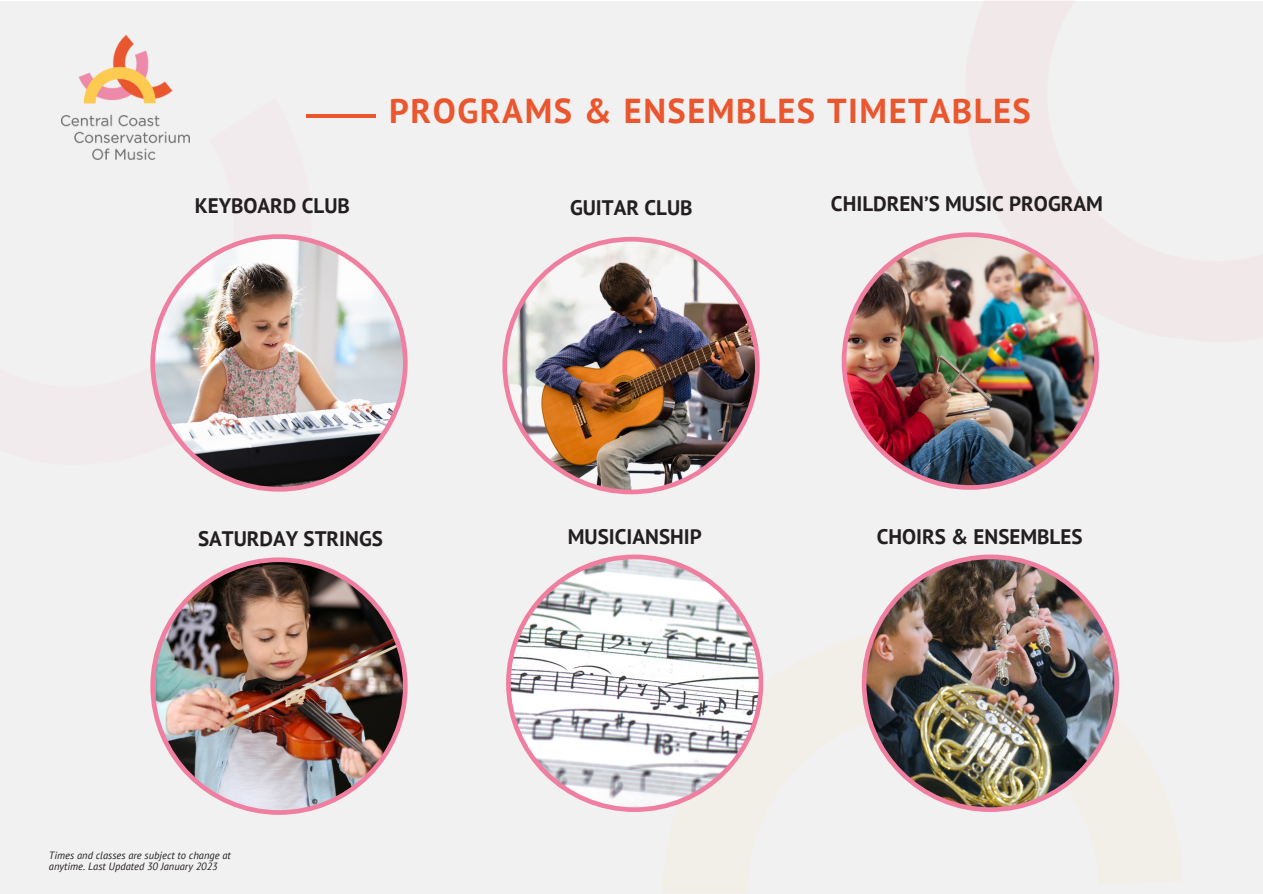
<style>
.page{position:relative;width:1263px;height:894px;background:#fff}
.page>*{position:absolute;margin:0;border:0;box-sizing:border-box;transform-origin:0 0}
.t1{font:700 34.5px "PT Sans";letter-spacing:.045em;color:#ea562d}
.t2{font:700 21px "PT Sans";color:#231f20}
.t3{font:italic 10.5px/11.4px "PT Sans";color:#231f20}
</style>
<div class="page">
<div style="left:0;top:1px;width:1263px;height:892px;background:#f2f1f2"></div>
<img style="left:61px;top:35px;width:293px;height:457px">
<hr style="left:306px;top:114px;width:70px;height:3px;background:#ea562b">
<img style="left:150px;top:557px;width:258px;height:257px">
<img style="left:502px;top:237px;width:258px;height:257px">
<img style="left:842px;top:232px;width:257px;height:257px">
<img style="left:150px;top:234px;width:258px;height:257px">
<img style="left:862px;top:554px;width:257px;height:257px">
<img style="left:506px;top:554px;width:257px;height:257px">
<h1 class="t1" style="left:389px;top:88px;width:643px">PROGRAMS &amp; ENSEMBLES TIMETABLES</h1>
<p class="t2" style="left:195px;top:191px;width:157px">KEYBOARD CLUB</p>
<h2 class="t2" style="left:570px;top:194px;width:124px">GUITAR CLUB</h2>
<h2 class="t2" style="left:831px;top:189px;width:273px">CHILDREN’S MUSIC PROGRAM</h2>
<h2 class="t2" style="left:198px;top:524px;width:186px">SATURDAY STRINGS</h2>
<h2 class="t3" style="left:49px;top:848px;width:183px">Times and classes are subject to change at anytime. Last Updated 30 January 2023</h2>
<h2 class="t2" style="left:568px;top:522px;width:136px">MUSICIANSHIP</h2>
<h2 class="t2" style="left:877px;top:522px;width:207px">CHOIRS &amp; ENSEMBLES</h2>
</div>
